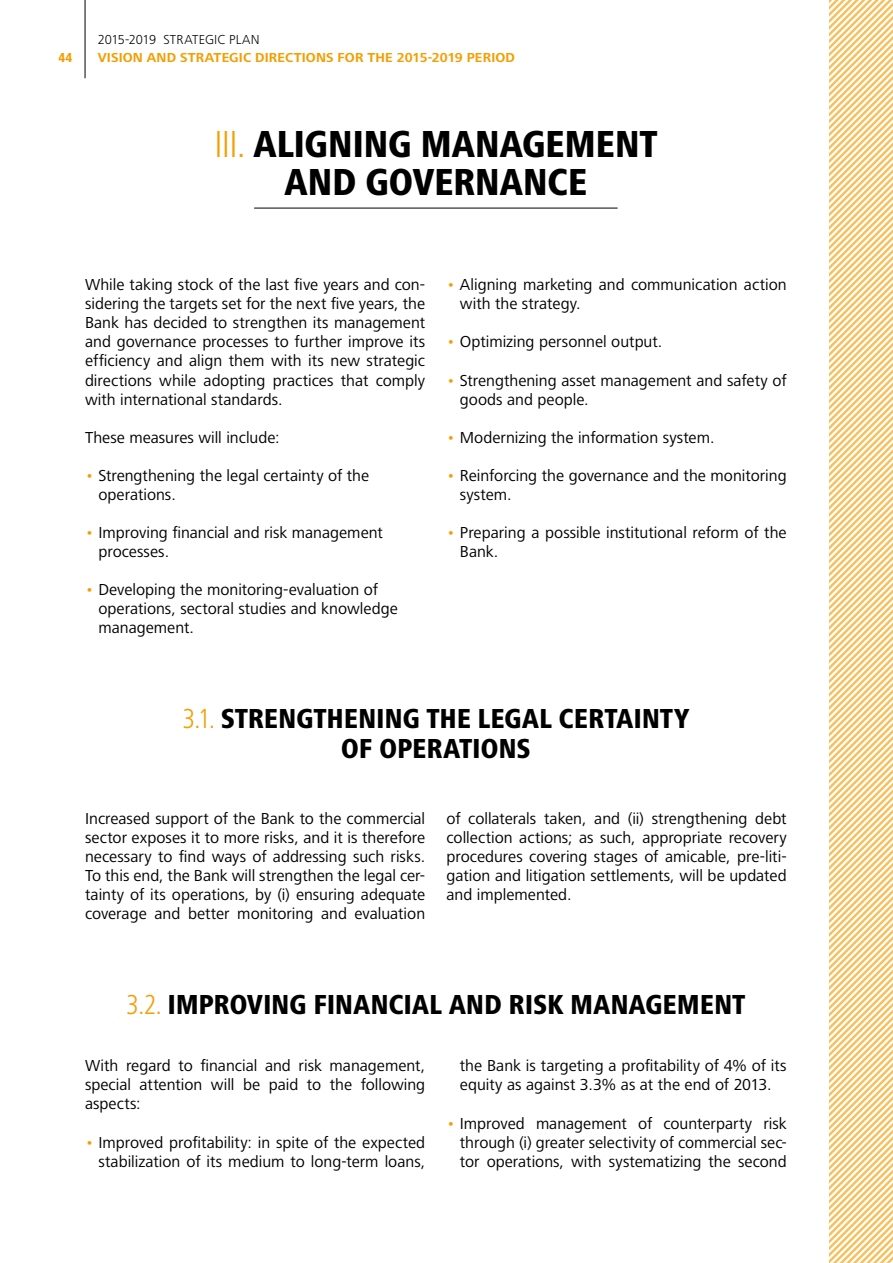
<style>
.page{position:relative;width:893px;height:1263px;background:#fff}
.page>*{position:absolute;margin:0;border:0;box-sizing:border-box;transform-origin:0 0}
.t1{font:800 condensed 39px/38.1px "Frutiger Next LT";letter-spacing:-.015em;color:#000;text-align:center}
.t2{font:800 condensed 28.5px "Frutiger Next LT";letter-spacing:-.01em;color:#000}
.t3{font:16.5px/19px "Frutiger Next LT";color:#000}
.t4{font:700 13.5px "Frutiger Next LT";letter-spacing:.01em;color:#f49e00}
.t5{font:300 13.5px "Frutiger Next LT";letter-spacing:.01em;color:#000}
.t6{font:800 condensed 13.5px "Frutiger Next LT";color:#f49e00}
.s1{font-weight:300;color:#f49e00}
.s2{color:#f49e00}
</style>
<div class="page">
<svg style="left:829px;top:0;width:64px;height:1263px"></svg>
<hr style="left:85px;top:0;width:1px;height:78px;background:#000">
<hr style="left:254px;top:208px;width:364px;height:1px;background:#000">
<p class="t5" style="left:98px;top:32px;width:163px">2015-2019 STRATEGIC PLAN</p>
<p class="t6" style="left:59px;top:50px;width:15px">44</p>
<p class="t4" style="left:98px;top:50px;width:419px">VISION AND STRATEGIC DIRECTIONS FOR THE 2015-2019 PERIOD</p>
<h1 class="t1" style="left:214px;top:125px;width:445px"><span class="s1">III.</span> ALIGNING MANAGEMENT<br>AND GOVERNANCE</h1>
<p class="t3" style="left:85px;top:275px;width:342px;text-align:justify">While taking stock of the last five years and con&shy;sidering the targets set for the next five years, the Bank has decided to strengthen its management and governance processes to further improve its efficiency and align them with its new strategic directions while adopting practices that comply with international standards.</p>
<p class="t3" style="left:85px;top:428px;width:196px">These measures will include:</p>
<p class="t3" style="left:98px;top:466px;width:272px;text-indent:-13px"><span class="s2">•</span> Strengthening the legal certainty of the operations.</p>
<p class="t3" style="left:98px;top:523px;width:286px;text-indent:-13px"><span class="s2">•</span> Improving financial and risk management processes.</p>
<p class="t3" style="left:98px;top:580px;width:301px;text-indent:-13px"><span class="s2">•</span> Developing the monitoring-evaluation of operations, sectoral studies and knowledge management.</p>
<p class="t3" style="left:460px;top:275px;width:328px;text-indent:-13px"><span class="s2">•</span> Aligning marketing and communication action with the strategy.</p>
<p class="t3" style="left:446px;top:332px;width:217px"><span class="s2">•</span> Optimizing personnel output.</p>
<p class="t3" style="left:460px;top:371px;width:328px;text-indent:-13px"><span class="s2">•</span> Strengthening asset management and safety of goods and people.</p>
<p class="t3" style="left:446px;top:428px;width:269px"><span class="s2">•</span> Modernizing the information system.</p>
<p class="t3" style="left:460px;top:466px;width:328px;text-indent:-13px"><span class="s2">•</span> Reinforcing the governance and the monitoring system.</p>
<p class="t3" style="left:460px;top:523px;width:328px;text-indent:-13px"><span class="s2">•</span> Preparing a possible institutional reform of the<br>Bank.</p>
<h2 class="t2" style="left:182px;top:703px;width:69px"><span class="s1">3.1.</span> STRENGTHENING</h2>
<h2 class="t2" style="left:426px;top:703px;width:16px">THE</h2>
<h2 class="t2" style="left:478px;top:703px;width:97px">LEGAL CERTAINT</h2>
<h2 class="t2" style="left:674px;top:703px;width:17px">Y</h2>
<h2 class="t2" style="left:341px;top:732px;width:55px">OF OPERATIONS</h2>
<p class="t3" style="left:85px;top:809px;width:342px;text-align:justify">Increased support of the Bank to the commercial sector exposes it to more risks, and it is therefore necessary to find ways of addressing such risks.<br>To this end, the Bank will strengthen the legal cer&shy;tainty of its operations, by (i) ensuring adequate coverage and better monitoring and evaluation</p>
<p class="t3" style="left:446px;top:809px;width:342px;text-align:justify">of collaterals taken, and (ii) strengthening debt collection actions; as such, appropriate recovery procedures covering stages of amicable, pre-liti&shy;gation and litigation settlements, will be updated and implemented.</p>
<h2 class="t2" style="left:126px;top:989px;width:68px"><span class="s1">3.2.</span> IMPRO</h2>
<h2 class="t2" style="left:247px;top:989px;width:31px">VING</h2>
<h2 class="t2" style="left:313px;top:989px;width:16px">FINANCIA</h2>
<h2 class="t2" style="left:429px;top:989px;width:38px">L AND</h2>
<h2 class="t2" style="left:509px;top:989px;width:80px">RIS K MANAGEMENT</h2>
<p class="t3" style="left:85px;top:1056px;width:342px;text-align:justify">With regard to financial and risk management, special attention will be paid to the following aspects:</p>
<p class="t3" style="left:85px;top:1132px;width:342px;text-align:right"><span class="s2">•</span> Improved profitability: in spite of the expected stabilization of its medium to long-term loans,</p>
<p class="t3" style="left:460px;top:1056px;width:328px">the Bank is targeting a profitability of 4% of its equity as against 3.3% as at the end of 2013.</p>
<p class="t3" style="left:460px;top:1113px;width:328px;text-align:justify;text-indent:-13px"><span class="s2">•</span> Improved management of counterparty risk through (i) greater selectivity of commercial sec&shy;tor operations, with systematizing the second</p>
</div>
